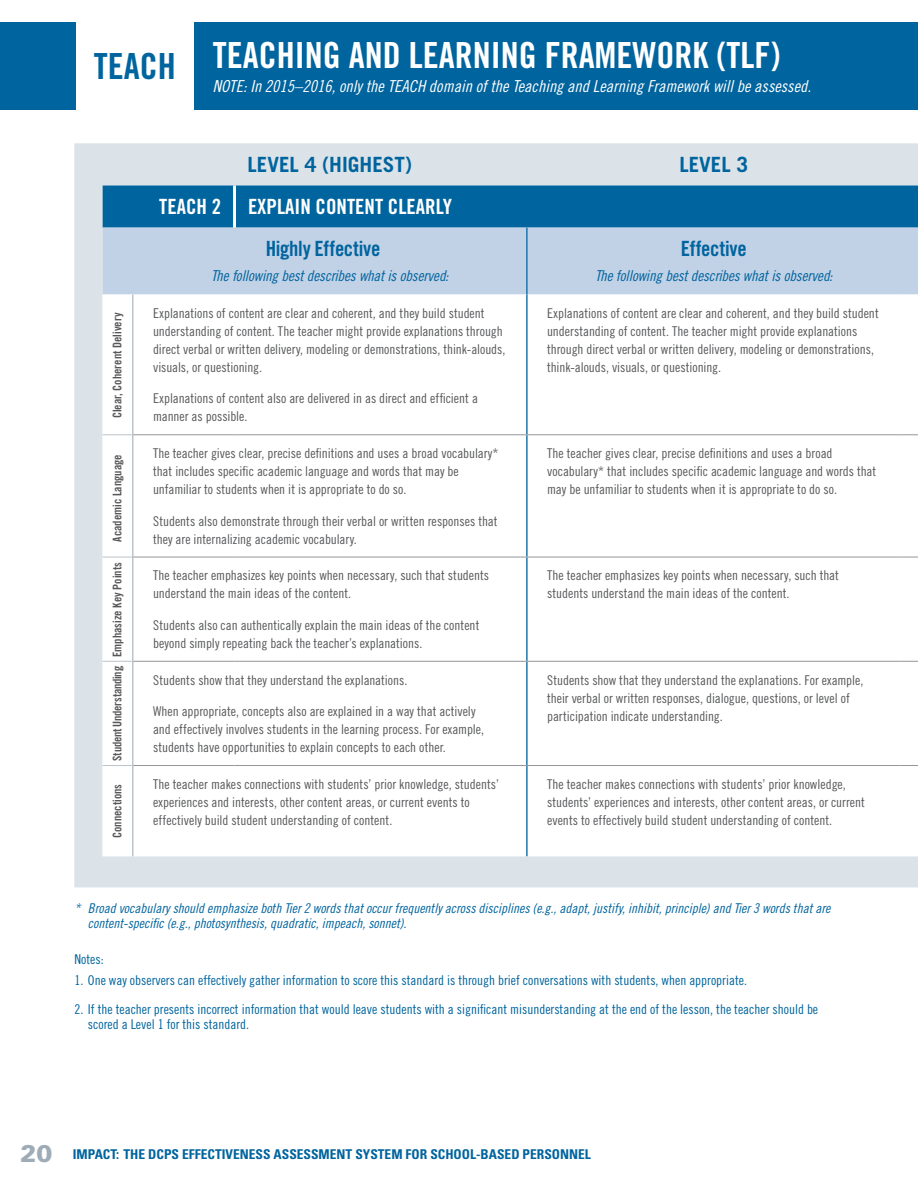
<style>
.page{position:relative;width:918px;height:1188px;background:#fff}
.page>*{position:absolute;margin:0;border:0;box-sizing:border-box;transform-origin:0 0}
.t1{font:36px "Trade Gothic LT Std Bd Cn 20";color:#fff}
.t2{font:36px "Trade Gothic LT Std Bd Cn 20";color:#00649e}
.t3{font:21px "Trade Gothic LT Std Bd Cn 20";color:#fff}
.t4{font:21px "Trade Gothic LT Std Bd Cn 20";letter-spacing:-.015em;color:#00649e}
.t5{font:700 21px "Trade Gothic LT Std";color:#00649e}
.Rubric_Asterik_note{font:16.5px "Trade Gothic LT Std Cn 18 Obl";color:#fff}
.t6{font:15px "Trade Gothic LT Std Cn 18 Obl";letter-spacing:-.01em;color:#00649e}
.Rubric_body_text{font:13.5px/18px "Trade Gothic LT Std Cn 18";color:#57585a}
.Rubric_note{font:13.5px/15px "Trade Gothic LT Std Cn 18";color:#00649e}
.Rubric_Asterik_note-2{font:13.5px/15px "Trade Gothic LT Std Cn 18 Obl";color:#00649e}
.t7{font:700 condensed 13.5px "Univers LT Std";color:#00649e}
.t8{font:12px "Trade Gothic LT Std Bd Cn 20";color:#57585a}
.t9{font:12px "Trade Gothic LT Std Bd Cn 20";letter-spacing:-.02em;color:#57585a}
.s1{font-weight:900;font-stretch:normal;font-size:24px;color:#9eacb7}
</style>
<div class="page">
<div style="left:74px;top:143px;width:844px;height:744px;background:#dce3e8"></div>
<div style="left:103px;top:185px;width:815px;height:43px;background:#00649e"></div>
<div style="left:103px;top:228px;width:815px;height:67px;background:#c1d1e6"></div>
<svg style="left:103px;top:295px;width:815px;height:561px"></svg>
<hr style="left:526px;top:228px;width:2px;height:67px;background:#1f77ac">
<hr style="left:526px;top:295px;width:2px;height:139px;background:#1f77ac">
<hr style="left:526px;top:435px;width:2px;height:122px;background:#1f77ac">
<hr style="left:526px;top:557px;width:2px;height:104px;background:#1f77ac">
<hr style="left:526px;top:662px;width:2px;height:103px;background:#1f77ac">
<hr style="left:526px;top:766px;width:2px;height:90px;background:#1f77ac">
<hr style="left:233px;top:185px;width:3px;height:43px;background:#fff">
<hr style="left:133px;top:434px;width:102px;height:1px;background:#939598">
<hr style="left:235px;top:434px;width:292px;height:1px;background:#939598">
<hr style="left:527px;top:434px;width:374px;height:1px;background:#939598">
<svg style="left:901px;top:434px;width:17px;height:1px"></svg>
<hr style="left:133px;top:557px;width:102px;height:1px;background:#939598">
<hr style="left:235px;top:557px;width:292px;height:1px;background:#939598">
<hr style="left:527px;top:557px;width:374px;height:1px;background:#939598">
<svg style="left:901px;top:557px;width:17px;height:1px"></svg>
<hr style="left:133px;top:661px;width:102px;height:1px;background:#939598">
<hr style="left:235px;top:661px;width:292px;height:1px;background:#939598">
<hr style="left:527px;top:661px;width:374px;height:1px;background:#939598">
<svg style="left:901px;top:661px;width:17px;height:1px"></svg>
<hr style="left:133px;top:765px;width:102px;height:1px;background:#939598">
<hr style="left:235px;top:765px;width:292px;height:1px;background:#939598">
<hr style="left:527px;top:765px;width:374px;height:1px;background:#939598">
<svg style="left:901px;top:765px;width:17px;height:1px"></svg>
<hr style="left:132px;top:295px;width:1px;height:140px;background:#9ca8b0">
<hr style="left:132px;top:435px;width:1px;height:122px;background:#9ca8b0">
<hr style="left:132px;top:557px;width:1px;height:104px;background:#9ca8b0">
<hr style="left:132px;top:661px;width:1px;height:105px;background:#9ca8b0">
<hr style="left:132px;top:766px;width:1px;height:90px;background:#9ca8b0">
<svg style="left:103px;top:434px;width:29px;height:1px"></svg>
<svg style="left:103px;top:557px;width:29px;height:1px"></svg>
<svg style="left:103px;top:661px;width:29px;height:1px"></svg>
<svg style="left:103px;top:765px;width:29px;height:1px"></svg>
<div style="left:210px;top:23px;width:708px;height:87px;background:#00649e"></div>
<div style="left:0;top:23px;width:210px;height:87px;background:#00649e"></div>
<div style="left:76px;top:23px;width:118px;height:87px;background:#fff"></div>
<p class="t2" style="left:94px;top:45px;width:83px">TEACH</p>
<p class="t1" style="left:213px;top:34px;width:569px">TEACHING AND LEARNING FRAMEWORK (TLF)</p>
<p class="Rubric_Asterik_note" style="left:213px;top:77px;width:600px">NOTE: In 2015–2016, only the TEACH domain of the Teaching and Learning Framework will be assessed.</p>
<p class="t5" style="left:248px;top:152px;width:166px">LEVEL 4 (HIGHEST)</p>
<p class="t5" style="left:679px;top:152px;width:70px">LEVEL 3</p>
<p class="t8" style="left:110px;top:418px;width:107px;rotate:-90deg">Clear, Coherent Delivery</p>
<p class="t8" style="left:110px;top:542px;width:89px;rotate:-90deg">Academic Language</p>
<p class="t8" style="left:110px;top:657px;width:96px;rotate:-90deg">Emphasize Key Points</p>
<p class="t9" style="left:110px;top:761px;width:96px;rotate:-90deg">Student Understanding</p>
<p class="t8" style="left:110px;top:838px;width:55px;rotate:-90deg">Connections</p>
<p class="t3" style="left:159px;top:194px;width:63px">TEACH 2</p>
<p class="t3" style="left:248px;top:194px;width:206px">EXPLAIN CONTENT CLEARLY</p>
<p class="t4" style="left:266px;top:236px;width:116px">Highly Effective</p>
<p class="t6" style="left:211px;top:267px;width:239px">The following best describes what is observed:</p>
<p class="Rubric_body_text" style="left:153px;top:304px;width:354px">Explanations of content are clear and coherent, and they build student understanding of content. The teacher might provide explanations through direct verbal or written delivery, modeling or demonstrations, think-alouds, visuals, or questioning.</p>
<p class="Rubric_body_text" style="left:153px;top:389px;width:326px">Explanations of content also are delivered in as direct and efficient a manner as possible.</p>
<p class="Rubric_body_text" style="left:153px;top:444px;width:347px">The teacher gives clear, precise definitions and uses a broad vocabulary* that includes specific academic language and words that may be unfamiliar to students when it is appropriate to do so.</p>
<p class="Rubric_body_text" style="left:153px;top:512px;width:346px">Students also demonstrate through their verbal or written responses that they are internalizing academic vocabulary.</p>
<p class="Rubric_body_text" style="left:153px;top:566px;width:338px">The teacher emphasizes key points when necessary, such that students understand the main ideas of the content.</p>
<p class="Rubric_body_text" style="left:153px;top:616px;width:328px">Students also can authentically explain the main ideas of the content beyond simply repeating back the teacher’s explanations.</p>
<p class="Rubric_body_text" style="left:153px;top:671px;width:256px">Students show that they understand the explanations.</p>
<p class="Rubric_body_text" style="left:153px;top:702px;width:333px">When appropriate, concepts also are explained in a way that actively and effectively involves students in the learning process. For example, students have opportunities to explain concepts to each other.</p>
<p class="t4" style="left:681px;top:236px;width:67px">Effective</p>
<p class="t6" style="left:595px;top:267px;width:239px">The following best describes what is observed:</p>
<p class="Rubric_body_text" style="left:547px;top:304px;width:333px">Explanations of content are clear and coherent, and they build student understanding of content. The teacher might provide explanations through direct verbal or written delivery, modeling or demonstrations, think-alouds, visuals, or questioning.</p>
<p class="Rubric_body_text" style="left:547px;top:444px;width:331px">The teacher gives clear, precise definitions and uses a broad vocabulary* that includes specific academic language and words that may be unfamiliar to students when it is appropriate to do so.</p>
<p class="Rubric_body_text" style="left:547px;top:566px;width:293px">The teacher emphasizes key points when necessary, such that students understand the main ideas of the content.</p>
<p class="Rubric_body_text" style="left:547px;top:671px;width:318px">Students show that they understand the explanations. For example, their verbal or written responses, dialogue, questions, or level of participation indicate understanding.</p>
<p class="Rubric_body_text" style="left:153px;top:775px;width:347px">The teacher makes connections with students’ prior knowledge, students’ experiences and interests, other content areas, or current events to effectively build student understanding of content.</p>
<p class="Rubric_body_text" style="left:547px;top:775px;width:319px">The teacher makes connections with students’ prior knowledge, students’ experiences and interests, other content areas, or current events to effectively build student understanding of content.</p>
<p class="Rubric_Asterik_note-2" style="left:88px;top:901px;width:744px;text-indent:-14px">* Broad vocabulary should emphasize both Tier 2 words that occur frequently across disciplines (e.g., adapt, justify, inhibit, principle) and Tier 3 words that are content-specific (e.g., photosynthesis, quadratic, impeach, sonnet).</p>
<p class="Rubric_note" style="left:74px;top:951px;width:31px">Notes:</p>
<p class="Rubric_note" style="left:74px;top:973px;width:674px">1. One way observers can effectively gather information to score this standard is through brief conversations with students, when appropriate.</p>
<p class="Rubric_note" style="left:88px;top:1001px;width:732px;text-indent:-14px">2. If the teacher presents incorrect information that would leave students with a significant misunderstanding at the end of the lesson, the teacher should be scored a Level 1 for this standard.</p>
<p class="t7" style="left:20px;top:1145px;width:572px"><span class="s1">20</span> IMPACT: THE DCPS EFFECTIVENESS ASSESSMENT SYSTEM FOR SCHOOL-BASED PERSONNEL</p>
</div>
